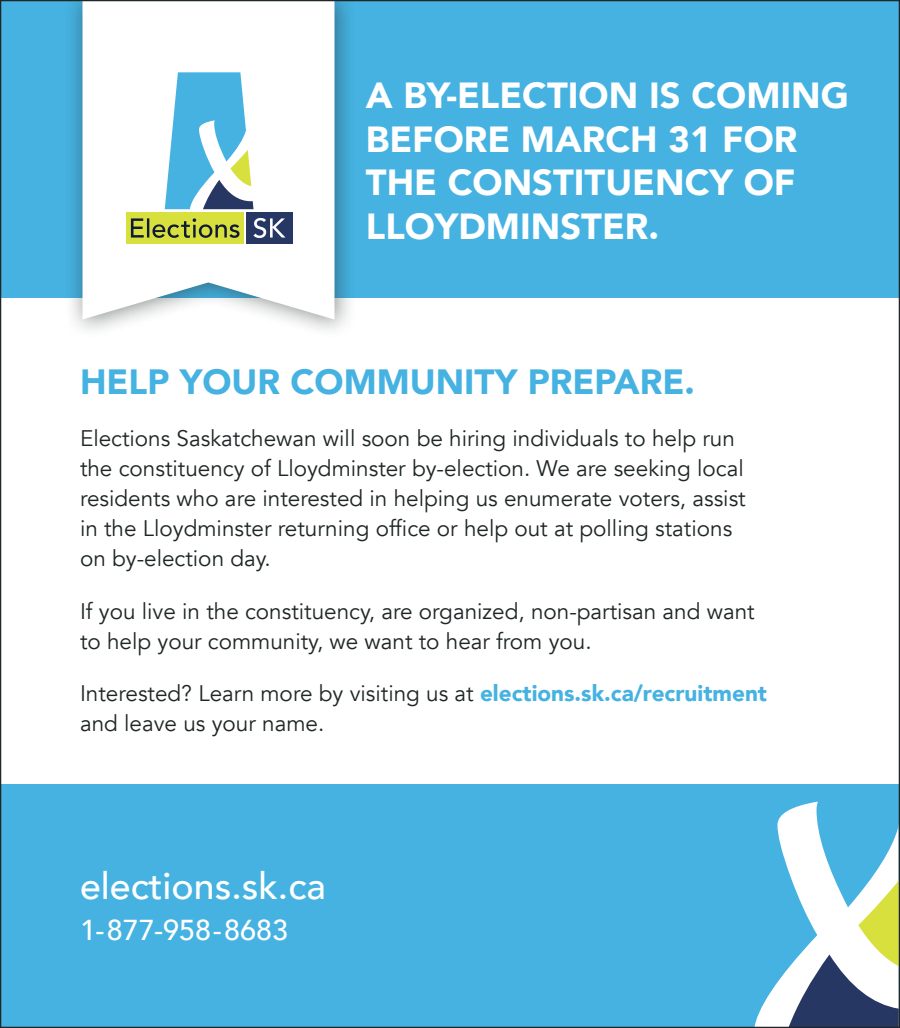
<style>
.page{position:relative;width:900px;height:1028px;background:#fff}
.page>*{position:absolute;margin:0;border:0;box-sizing:border-box;transform-origin:0 0}
.t1{font:500 37.5px "Avenir";color:#fff}
.t2{font:900 36.25px/43.5px "Avenir";color:#fff}
.t3{font:900 35px "Avenir";color:#45b2e1}
.t4{font:500 28.75px "Avenir";color:#fff}
.t5{font:22.5px/30px "Avenir";color:#1f2626}
.s1{font-weight:900;color:#45b2e1}
</style>
<div class="page">
<div style="left:0;top:0;width:900px;height:298px;background:#45b2e1"></div>
<div style="left:0;top:784px;width:899px;height:244px;background:#45b2e1"></div>
<div style="left:64px;top:0;width:293px;height:340px;background:#1f2626;opacity:.5"></div>
<div style="left:83px;top:2px;width:252px;height:317px;background:#fff"></div>
<svg style="left:165px;top:72px;width:89px;height:137px"></svg>
<div style="left:126px;top:212px;width:117px;height:32px;background:#d7e03c"></div>
<div style="left:246px;top:212px;width:47px;height:32px;background:#263763"></div>
<svg style="left:131px;top:218px;width:108px;height:20px"></svg>
<svg style="left:254px;top:218px;width:32px;height:20px"></svg>
<svg style="left:754px;top:801px;width:144px;height:225px"></svg>
<h2 class="t2" style="left:366px;top:73px;width:485px">A BY-ELECTION IS COMING<br>BEFORE MARCH 31 FOR<br>THE CONSTITUENCY OF<br>LLOYDMINSTER.</h2>
<h3 class="t3" style="left:80px;top:351px;width:616px">HELP YOUR COMMUNITY PREPARE.</h3>
<p class="t5" style="left:80px;top:424px;width:667px">Elections Saskatchewan will soon be hiring individuals to help run the constituency of Lloydminster by-election. We are seeking local residents who are interested in helping us enumerate voters, assist in the Lloydminster returning office or help out at polling stations on by-election day.</p>
<p class="t5" style="left:80px;top:596px;width:676px">If you live in the constituency, are organized, non-partisan and want to help your community, we want to hear from you.</p>
<p class="t5" style="left:80px;top:679px;width:689px">Interested? Learn more by visiting us at <span class="s1">elections.sk.ca/recruitment </span>and leave us your name.</p>
<h1 class="t1" style="left:80px;top:853px;width:247px">elections.sk.ca</h1>
<p class="t4" style="left:80px;top:905px;width:210px">1-877-958-8683</p>
</div>
